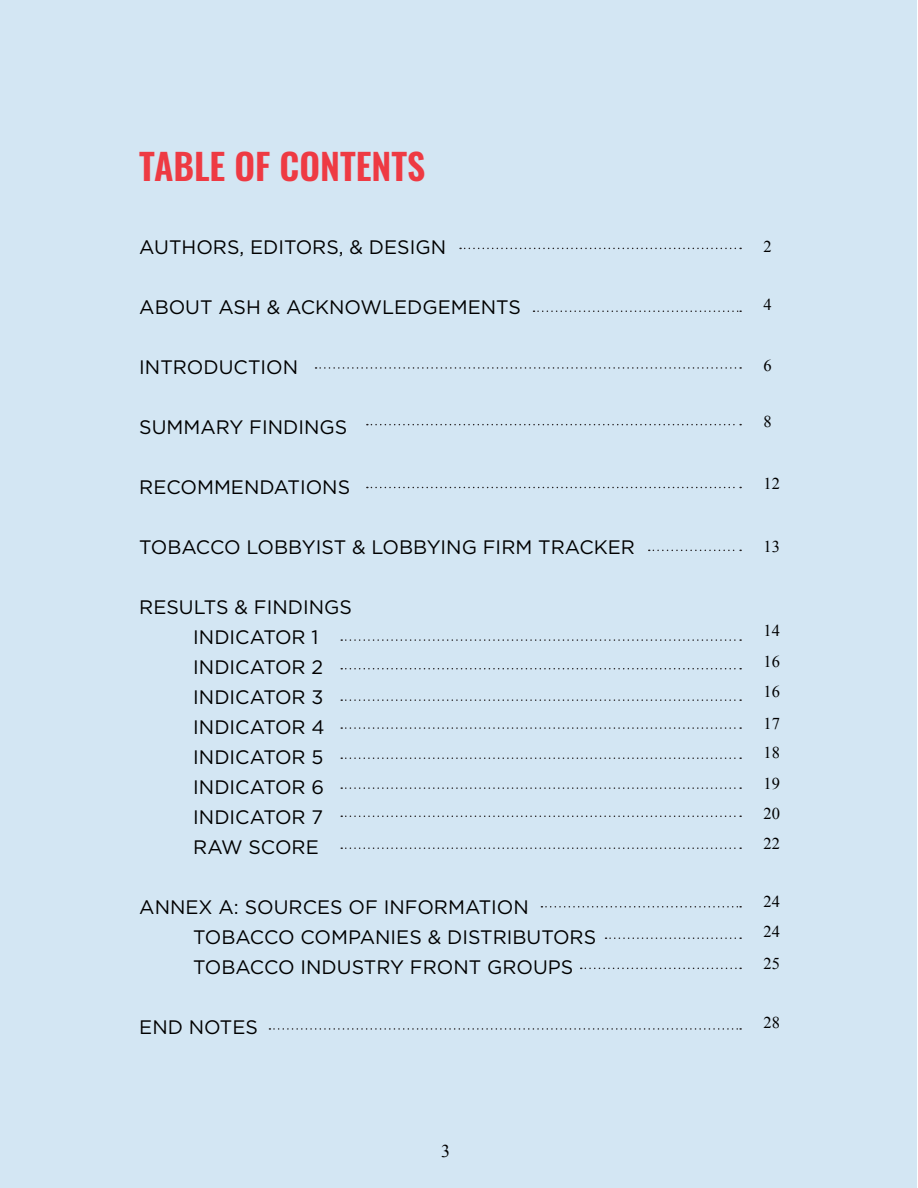
<style>
.page{position:relative;width:918px;height:1188px;background:#fff}
.page>*{position:absolute;margin:0;border:0;box-sizing:border-box;transform-origin:0 0}
.t1{font:36px "Oswald";color:#ee3a43}
.t2{font:19.5px "Gotham";color:#000}
.t3{font:18px "Times New Roman";color:#000}
.t4{font:16.5px "Times New Roman";color:#000}
</style>
<div class="page">
<div style="left:0;top:0;width:916px;height:1188px;background:#d3e6f3"></div>
<svg style="left:460px;top:248px;width:281px;height:1px"></svg>
<svg style="left:534px;top:310px;width:207px;height:2px"></svg>
<svg style="left:316px;top:367px;width:425px;height:2px"></svg>
<svg style="left:367px;top:424px;width:374px;height:1px"></svg>
<svg style="left:367px;top:487px;width:374px;height:1px"></svg>
<svg style="left:341px;top:639px;width:400px;height:2px"></svg>
<svg style="left:341px;top:727px;width:400px;height:2px"></svg>
<svg style="left:341px;top:668px;width:400px;height:1px"></svg>
<svg style="left:341px;top:757px;width:400px;height:2px"></svg>
<svg style="left:341px;top:699px;width:400px;height:2px"></svg>
<svg style="left:341px;top:787px;width:400px;height:2px"></svg>
<svg style="left:341px;top:816px;width:400px;height:1px"></svg>
<svg style="left:341px;top:847px;width:400px;height:2px"></svg>
<svg style="left:541px;top:906px;width:200px;height:2px"></svg>
<svg style="left:606px;top:937px;width:135px;height:2px"></svg>
<svg style="left:581px;top:968px;width:160px;height:1px"></svg>
<svg style="left:269px;top:1028px;width:472px;height:2px"></svg>
<svg style="left:649px;top:550px;width:92px;height:1px"></svg>
<p class="t1" style="left:139px;top:134px;width:288px">TABLE OF CONTENTS</p>
<p class="t2" style="left:139px;top:235px;width:308px">AUTHORS, EDITORS, &amp; DESIGN</p>
<p class="t4" style="left:764px;top:235px;width:10px">2</p>
<p class="t2" style="left:139px;top:295px;width:383px">ABOUT ASH &amp; ACKNOWLEDGEMENTS</p>
<p class="t4" style="left:764px;top:293px;width:10px">4</p>
<p class="t2" style="left:139px;top:355px;width:160px">INTRODUCTION</p>
<p class="t4" style="left:764px;top:354px;width:10px">6</p>
<p class="t2" style="left:139px;top:415px;width:209px">SUMMARY FINDINGS</p>
<p class="t4" style="left:764px;top:410px;width:10px">8</p>
<p class="t2" style="left:139px;top:475px;width:212px">RECOMMENDATIONS</p>
<p class="t4" style="left:764px;top:473px;width:18px">12</p>
<p class="t2" style="left:139px;top:535px;width:497px">TOBACCO LOBBYIST &amp; LOBBYING FIRM TRACKER</p>
<p class="t4" style="left:764px;top:535px;width:18px">13</p>
<p class="t2" style="left:139px;top:595px;width:214px">RESULTS &amp; FINDINGS</p>
<p class="t2" style="left:193px;top:625px;width:127px">INDICATOR 1</p>
<p class="t2" style="left:193px;top:655px;width:131px">INDICATOR 2</p>
<p class="t2" style="left:193px;top:685px;width:132px">INDICATOR 3</p>
<p class="t2" style="left:193px;top:715px;width:133px">INDICATOR 4</p>
<p class="t2" style="left:193px;top:745px;width:132px">INDICATOR 5</p>
<p class="t2" style="left:193px;top:775px;width:132px">INDICATOR 6</p>
<p class="t2" style="left:193px;top:805px;width:131px">INDICATOR 7</p>
<p class="t2" style="left:193px;top:835px;width:127px">RAW SCORE</p>
<p class="t4" style="left:764px;top:620px;width:18px">14</p>
<p class="t4" style="left:764px;top:650px;width:18px">16</p>
<p class="t4" style="left:764px;top:680px;width:18px">16</p>
<p class="t4" style="left:764px;top:712px;width:18px">17</p>
<p class="t4" style="left:764px;top:742px;width:18px">18</p>
<p class="t4" style="left:764px;top:772px;width:18px">19</p>
<p class="t4" style="left:764px;top:802px;width:18px">20</p>
<p class="t4" style="left:764px;top:832px;width:18px">22</p>
<p class="t2" style="left:139px;top:895px;width:391px">ANNEX A: SOURCES OF INFORMATION</p>
<p class="t2" style="left:193px;top:925px;width:404px">TOBACCO COMPANIES &amp; DISTRIBUTORS</p>
<p class="t2" style="left:193px;top:955px;width:382px">TOBACCO INDUSTRY FRONT GROUPS</p>
<p class="t4" style="left:764px;top:891px;width:18px">24</p>
<p class="t4" style="left:764px;top:921px;width:18px">24</p>
<p class="t4" style="left:764px;top:952px;width:18px">25</p>
<p class="t2" style="left:139px;top:1015px;width:120px">END NOTES</p>
<p class="t4" style="left:764px;top:1011px;width:18px">28</p>
<p class="t3" style="left:441px;top:1139px;width:10px">3</p>
</div>
